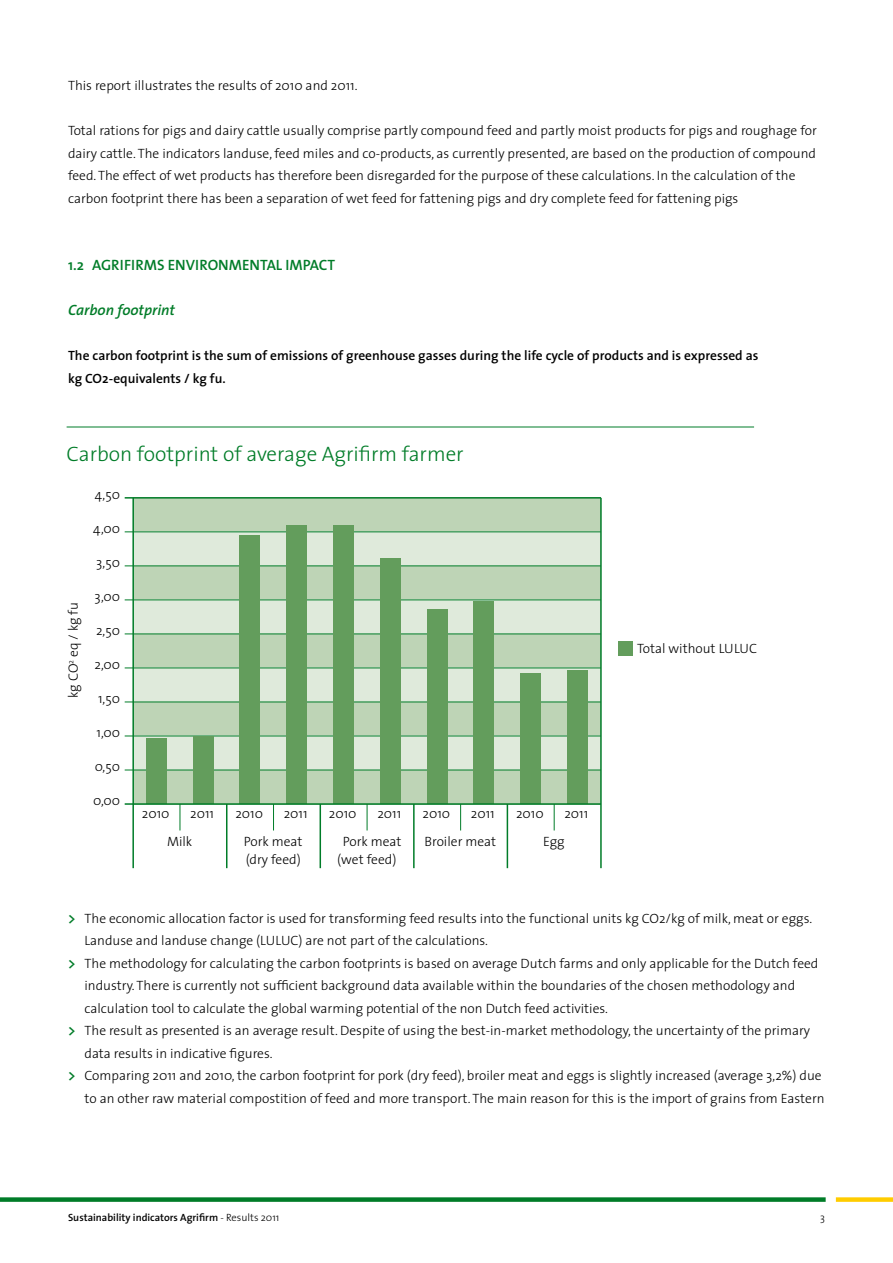
<style>
.page{position:relative;width:893px;height:1263px;background:#fff}
.page>*{position:absolute;margin:0;border:0;box-sizing:border-box;transform-origin:0 0}
.t1{font:300 21px "The Sans";color:#007c28}
.t2{font:600 15px "The Sans";color:#007c28}
.t3{font:italic 600 15px "The Sans";color:#007c28}
.t4{font:300 13.5px/28.5px "The Sans";color:#000}
.t5{font:600 13.5px/22.5px "The Sans";color:#000}
.t6{font:600 10.5px "The Sans";color:#000}
.t7{font:300 10.5px "The Sans";color:#000}
.s1{font-weight:600;font-size:15px;color:#007c28}
.s2{font-weight:300}
</style>
<div class="page">
<div style="left:0;top:1197px;width:826px;height:5px;background:#007c28"></div>
<div style="left:836px;top:1197px;width:57px;height:5px;background:#fc0"></div>
<div style="left:133px;top:498px;width:468px;height:34px;background:#bed4b6"></div>
<div style="left:133px;top:566px;width:468px;height:34px;background:#bed4b6"></div>
<div style="left:133px;top:634px;width:468px;height:34px;background:#bed4b6"></div>
<div style="left:133px;top:702px;width:468px;height:34px;background:#bed4b6"></div>
<div style="left:133px;top:532px;width:468px;height:34px;background:#dfeadb"></div>
<div style="left:133px;top:600px;width:468px;height:34px;background:#dfeadb"></div>
<div style="left:133px;top:668px;width:468px;height:34px;background:#dfeadb"></div>
<div style="left:133px;top:736px;width:468px;height:34px;background:#dfeadb"></div>
<div style="left:133px;top:770px;width:468px;height:34px;background:#bed4b6"></div>
<hr style="left:125px;top:497px;width:476px;height:2px;background:#007c28">
<hr style="left:125px;top:531px;width:476px;height:1px;background:#007c28">
<hr style="left:125px;top:565px;width:476px;height:1px;background:#007c28">
<hr style="left:125px;top:599px;width:476px;height:1px;background:#007c28">
<hr style="left:125px;top:633px;width:476px;height:1px;background:#007c28">
<hr style="left:125px;top:667px;width:476px;height:1px;background:#007c28">
<hr style="left:125px;top:702px;width:476px;height:1px;background:#007c28">
<hr style="left:125px;top:736px;width:476px;height:1px;background:#007c28">
<hr style="left:125px;top:770px;width:476px;height:1px;background:#007c28">
<hr style="left:132px;top:498px;width:2px;height:370px;background:#007c28">
<svg style="left:180px;top:805px;width:1px;height:25px"></svg>
<svg style="left:273px;top:805px;width:1px;height:25px"></svg>
<svg style="left:367px;top:805px;width:1px;height:25px"></svg>
<svg style="left:460px;top:805px;width:1px;height:25px"></svg>
<svg style="left:554px;top:805px;width:1px;height:25px"></svg>
<hr style="left:226px;top:804px;width:1px;height:64px;background:#007c28">
<hr style="left:320px;top:804px;width:1px;height:64px;background:#007c28">
<hr style="left:413px;top:804px;width:2px;height:64px;background:#007c28">
<hr style="left:507px;top:804px;width:1px;height:64px;background:#007c28">
<hr style="left:600px;top:498px;width:2px;height:370px;background:#007c28">
<div style="left:146px;top:738px;width:21px;height:66px;background:#639d5c"></div>
<div style="left:193px;top:736px;width:21px;height:68px;background:#639d5c"></div>
<div style="left:239px;top:536px;width:21px;height:268px;background:#639d5c"></div>
<div style="left:286px;top:526px;width:21px;height:278px;background:#639d5c"></div>
<div style="left:333px;top:525px;width:21px;height:279px;background:#639d5c"></div>
<div style="left:380px;top:558px;width:21px;height:246px;background:#639d5c"></div>
<div style="left:427px;top:610px;width:20px;height:194px;background:#639d5c"></div>
<div style="left:473px;top:601px;width:21px;height:203px;background:#639d5c"></div>
<div style="left:520px;top:673px;width:21px;height:131px;background:#639d5c"></div>
<div style="left:567px;top:670px;width:21px;height:134px;background:#639d5c"></div>
<hr style="left:125px;top:803px;width:476px;height:2px;background:#007c28">
<hr style="left:67px;top:427px;width:687px;height:1px;background:#007c28">
<div style="left:618px;top:641px;width:14px;height:15px;background:#639d5c"></div>
<p class="t4" style="left:68px;top:71px;width:291px">This report illustrates the results of 2010 and 2011.</p>
<p class="t4" style="left:68px;top:119px;width:750px;line-height:22.5px">Total rations for pigs and dairy cattle usually comprise partly compound feed and partly moist products for pigs and roughage for dairy cattle. The indicators landuse, feed miles and co-products, as currently presented, are based on the production of compound feed. The effect of wet products has therefore been disregarded for the purpose of these calculations. In the calculation of the carbon footprint there has been a separation of wet feed for fattening pigs and dry complete feed for fattening pigs</p>
<p class="t2" style="left:68px;top:252px;width:52px">1.2 Agrifirms</p>
<p class="t2" style="left:168px;top:252px;width:37px">environmental</p>
<p class="t2" style="left:286px;top:252px;width:49px">im pact</p>
<p class="t3" style="left:68px;top:297px;width:109px">Carbon footprint</p>
<p class="t5" style="left:68px;top:344px;width:692px">The carbon footprint is the sum of emissions of greenhouse gasses during the life cycle of products and is expressed as kg CO2-equivalents / kg fu.</p>
<h1 class="t1" style="left:67px;top:437px;width:399px">Carbon footprint of average Agrifirm farmer</h1>
<p class="t4" style="left:59px;top:698px;width:97px;rotate:-90deg">kg CO<sup>2</sup> eq / kg fu</p>
<p class="t4" style="left:95px;top:480px;width:27px">4,50</p>
<p class="t4" style="left:93px;top:514px;width:28px">4,00</p>
<p class="t4" style="left:96px;top:548px;width:25px">3,50</p>
<p class="t4" style="left:95px;top:582px;width:27px">3,00</p>
<p class="t4" style="left:96px;top:616px;width:26px">2,50</p>
<p class="t4" style="left:95px;top:650px;width:27px">2,00</p>
<p class="t4" style="left:98px;top:684px;width:24px">1,50</p>
<p class="t4" style="left:97px;top:718px;width:25px">1,00</p>
<p class="t4" style="left:95px;top:752px;width:27px">0,50</p>
<p class="t4" style="left:93px;top:786px;width:28px">0,00</p>
<p class="t4" style="left:142px;top:798px;width:29px">2010</p>
<p class="t4" style="left:167px;top:798px;width:49px;text-indent:23px">2011<br>Milk</p>
<p class="t4" style="left:235px;top:798px;width:29px">2010</p>
<p class="t4" style="left:244px;top:798px;width:65px;text-indent:40px">2011<br>Pork meat</p>
<p class="t4" style="left:246px;top:845px;width:56px">(dry feed)</p>
<p class="t4" style="left:329px;top:798px;width:29px">2010</p>
<p class="t4" style="left:343px;top:798px;width:60px;text-align:right">2011<br>Pork meat</p>
<p class="t4" style="left:337px;top:845px;width:61px">(wet feed)</p>
<p class="t4" style="left:422px;top:798px;width:29px">2010</p>
<p class="t4" style="left:424px;top:798px;width:73px;text-align:right">2011<br>Broiler meat</p>
<p class="t4" style="left:516px;top:798px;width:29px">2010</p>
<p class="t4" style="left:543px;top:798px;width:47px;text-indent:21px">2011<br>Egg</p>
<p class="t4" style="left:637px;top:634px;width:121px">Total without LULUC</p>
<p class="t4" style="left:68px;top:903px;width:746px"><span class="s1">&gt;</span> The economic allocation factor is used for transforming feed results into the functional units kg CO2/kg of milk, meat or eggs.</p>
<p class="t4" style="left:85px;top:926px;width:405px">Landuse and landuse change (LULUC) are not part of the calculations.</p>
<p class="t4" style="left:68px;top:948px;width:752px"><span class="s1">&gt;</span> The methodology for calculating the carbon footprints is based on average Dutch farms and only applicable for the Dutch feed</p>
<p class="t4" style="left:85px;top:971px;width:712px">industry. There is currently not sufficient background data available within the boundaries of the chosen methodology and</p>
<p class="t4" style="left:85px;top:993px;width:525px">calculation tool to calculate the global warming potential of the non Dutch feed activities.</p>
<p class="t4" style="left:68px;top:1016px;width:744px"><span class="s1">&gt;</span> The result as presented is an average result. Despite of using the best-in-market methodology, the uncertainty of the primary</p>
<p class="t4" style="left:85px;top:1038px;width:190px">data results in indicative figures.</p>
<p class="t4" style="left:68px;top:1061px;width:755px"><span class="s1">&gt;</span> Comparing 2011 and 2010, the carbon footprint for pork (dry feed), broiler meat and eggs is slightly increased (average 3,2%) due</p>
<p class="t4" style="left:85px;top:1083px;width:742px">to an other raw material compostition of feed and more transport. The main reason for this is the import of grains from Eastern</p>
<p class="t6" style="left:68px;top:1209px;width:213px">Sustainability indicators Agrifirm <span class="s2">- Results 2011</span></p>
<p class="t7" style="left:820px;top:1209px;width:6px">3</p>
</div>
